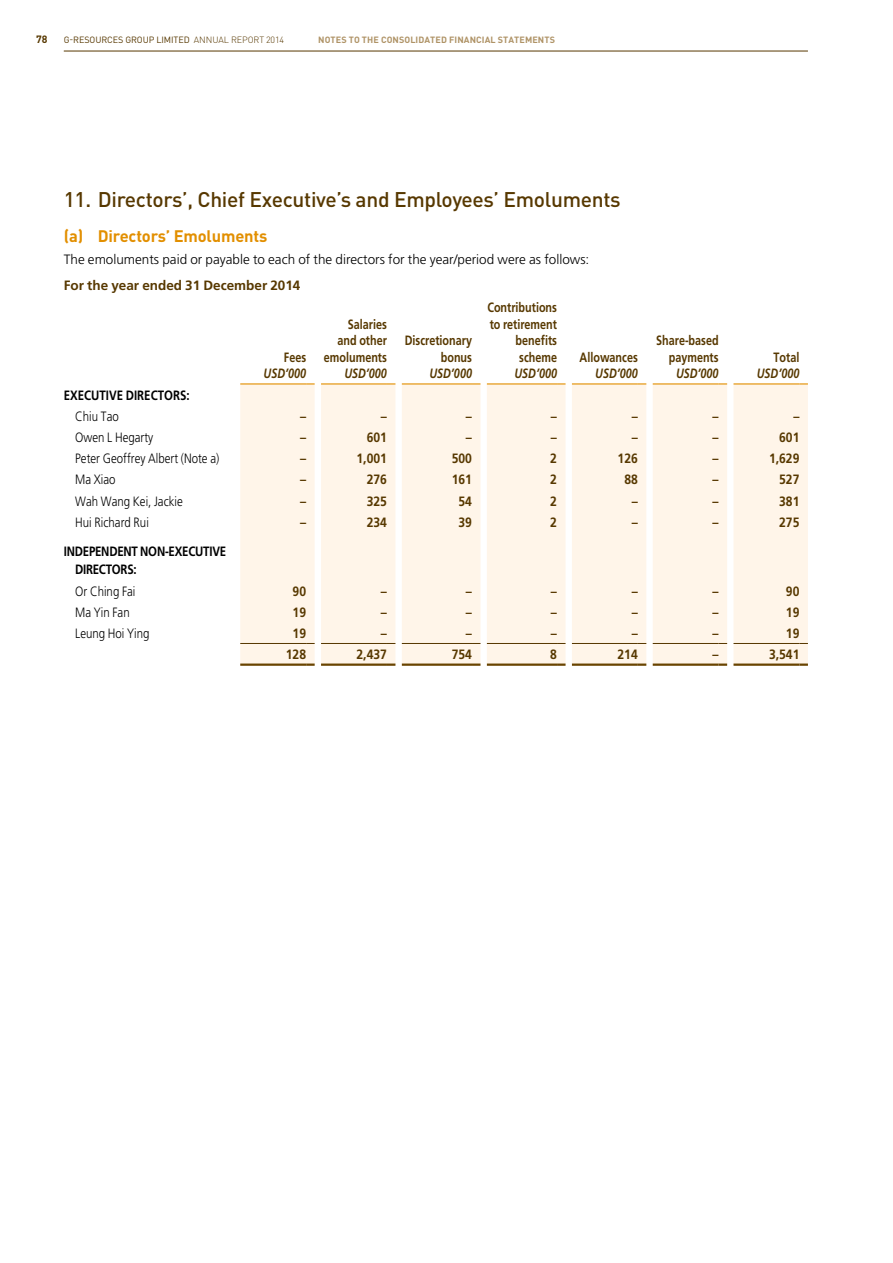
<style>
.page{position:relative;width:893px;height:1263px;background:#fff}
.page>*{position:absolute;margin:0;border:0;box-sizing:border-box;transform-origin:0 0}
.t1{font:500 21px "DIN Pro";letter-spacing:-.015em;color:#573800}
.t2{font:700 16.5px "DIN Pro";letter-spacing:-.01em;color:#e28f00}
.t3{font:700 13.5px "Frutiger";color:#573800;scale:.9 1}
.t4{font:700 13.5px/16.5px "Frutiger";color:#573800;text-align:right;scale:.8 1}
.t5{font:300 13.5px "Frutiger";color:#000;scale:.85 1}
.t6{font:300 13.5px "Frutiger";color:#000}
.t7{font:italic 700 13.5px "Frutiger";color:#573800;scale:.8 1}
.t8{font:700 13.5px/18px "Frutiger";letter-spacing:-.02em;color:#000;scale:.85 1}
.t9{font:700 13.5px "Frutiger";color:#573800}
.t10{font:700 13.5px "Frutiger";color:#000;scale:.85 1}
.t11{font:700 10.5px "DIN Pro";color:#573800}
.t12{font:700 9px "DIN Pro";letter-spacing:.01em;color:#af9366}
.t13{font:9px "DIN Pro";letter-spacing:-.01em;color:#573800}
.s1{font-weight:300}
</style>
<div class="page">
<hr style="left:64px;top:51px;width:744px;height:1px;background:#573800">
<svg style="left:240px;top:384px;width:568px;height:281px;background:#fef5ea"></svg>
<hr style="left:240px;top:383px;width:66px;height:1px;background:#e28f00">
<hr style="left:321px;top:383px;width:66px;height:1px;background:#e28f00">
<hr style="left:402px;top:383px;width:70px;height:1px;background:#e28f00">
<hr style="left:487px;top:383px;width:70px;height:1px;background:#e28f00">
<hr style="left:572px;top:383px;width:66px;height:1px;background:#e28f00">
<hr style="left:653px;top:383px;width:66px;height:1px;background:#e28f00">
<hr style="left:733px;top:383px;width:66px;height:1px;background:#e28f00">
<hr style="left:240px;top:663px;width:66px;height:3px;background:#694400">
<svg style="left:306px;top:663px;width:9px;height:3px"></svg>
<hr style="left:321px;top:663px;width:66px;height:3px;background:#694400">
<svg style="left:387px;top:663px;width:8px;height:3px"></svg>
<hr style="left:402px;top:663px;width:70px;height:3px;background:#694400">
<svg style="left:472px;top:663px;width:8px;height:3px"></svg>
<hr style="left:487px;top:663px;width:70px;height:3px;background:#694400">
<svg style="left:557px;top:663px;width:9px;height:3px"></svg>
<hr style="left:572px;top:663px;width:66px;height:3px;background:#694400">
<svg style="left:638px;top:663px;width:8px;height:3px"></svg>
<hr style="left:653px;top:663px;width:66px;height:3px;background:#694400">
<svg style="left:719px;top:663px;width:8px;height:3px"></svg>
<hr style="left:733px;top:663px;width:66px;height:3px;background:#694400">
<svg style="left:799px;top:663px;width:9px;height:3px"></svg>
<hr style="left:240px;top:643px;width:66px;height:1px;background:#573800">
<hr style="left:321px;top:643px;width:66px;height:1px;background:#573800">
<hr style="left:402px;top:643px;width:70px;height:1px;background:#573800">
<hr style="left:487px;top:643px;width:70px;height:1px;background:#573800">
<hr style="left:572px;top:643px;width:66px;height:1px;background:#573800">
<hr style="left:653px;top:643px;width:66px;height:1px;background:#573800">
<hr style="left:733px;top:643px;width:66px;height:1px;background:#573800">
<p class="t11" style="left:36px;top:32px;width:13px">78</p>
<p class="t13" style="left:64px;top:33px;width:222px">G-RESOURCES GROUP LIMITED <span class="s1">ANNUAL REPORT 2014</span></p>
<p class="t12" style="left:318px;top:33px;width:238px">NOTES TO THE CONSOLIDATED FINANCIAL STATEMENTS</p>
<h1 class="t1" style="left:64px;top:186px;width:558px">11. Directors’, Chief Executive’s and Employees’ Emoluments</h1>
<p class="t2" style="left:64px;top:225px;width:205px">(a) Directors’ Emoluments</p>
<p class="t6" style="left:64px;top:252px;width:527px">The emoluments paid or payable to each of the directors for the year/period were as follows:</p>
<p class="t9" style="left:64px;top:278px;width:238px">For the year ended 31 December 2014</p>
<p class="t4" style="left:284px;top:349px;width:29px">Fees</p>
<p class="t7" style="left:264px;top:366px;width:55px">USD’000</p>
<p class="t4" style="left:324px;top:316px;width:80px">Salaries<br>and other emoluments</p>
<p class="t7" style="left:344px;top:366px;width:55px">USD’000</p>
<p class="t4" style="left:405px;top:333px;width:86px">Discretionary bonus</p>
<p class="t7" style="left:429px;top:366px;width:55px">USD’000</p>
<p class="t4" style="left:487px;top:300px;width:88px">Contributions to retirement benefits scheme</p>
<p class="t7" style="left:514px;top:366px;width:55px">USD’000</p>
<p class="t4" style="left:580px;top:349px;width:74px">Allowances</p>
<p class="t7" style="left:595px;top:366px;width:55px">USD’000</p>
<p class="t4" style="left:656px;top:333px;width:80px">Share-based payments</p>
<p class="t7" style="left:676px;top:366px;width:55px">USD’000</p>
<p class="t4" style="left:774px;top:349px;width:34px">Total</p>
<p class="t7" style="left:757px;top:366px;width:55px">USD’000</p>
<p class="t10" style="left:64px;top:387px;width:149px">EXECUTIVE DIRECTORS:</p>
<p class="t5" style="left:75px;top:408px;width:53px">Chiu Tao</p>
<p class="t3" style="left:300px;top:408px;width:8px">–</p>
<p class="t3" style="left:381px;top:408px;width:8px">–</p>
<p class="t3" style="left:466px;top:408px;width:8px">–</p>
<p class="t3" style="left:551px;top:408px;width:8px">–</p>
<p class="t3" style="left:632px;top:408px;width:8px">–</p>
<p class="t3" style="left:712px;top:408px;width:8px">–</p>
<p class="t3" style="left:793px;top:408px;width:8px">–</p>
<p class="t5" style="left:75px;top:430px;width:93px">Owen L Hegarty</p>
<p class="t3" style="left:300px;top:429px;width:8px">–</p>
<p class="t3" style="left:367px;top:429px;width:24px">601</p>
<p class="t3" style="left:466px;top:429px;width:8px">–</p>
<p class="t3" style="left:551px;top:429px;width:8px">–</p>
<p class="t3" style="left:632px;top:429px;width:8px">–</p>
<p class="t3" style="left:712px;top:429px;width:8px">–</p>
<p class="t3" style="left:779px;top:429px;width:24px">601</p>
<p class="t5" style="left:75px;top:451px;width:171px">Peter Geoffrey Albert (Note a)</p>
<p class="t3" style="left:300px;top:450px;width:8px">–</p>
<p class="t3" style="left:357px;top:450px;width:35px">1,001</p>
<p class="t3" style="left:452px;top:450px;width:24px">500</p>
<p class="t3" style="left:550px;top:450px;width:9px">2</p>
<p class="t3" style="left:618px;top:450px;width:24px">126</p>
<p class="t3" style="left:712px;top:450px;width:8px">–</p>
<p class="t3" style="left:769px;top:450px;width:35px">1,629</p>
<p class="t5" style="left:75px;top:472px;width:49px">Ma Xiao</p>
<p class="t3" style="left:300px;top:472px;width:8px">–</p>
<p class="t3" style="left:367px;top:472px;width:24px">276</p>
<p class="t3" style="left:452px;top:472px;width:24px">161</p>
<p class="t3" style="left:550px;top:472px;width:9px">2</p>
<p class="t3" style="left:624px;top:472px;width:17px">88</p>
<p class="t3" style="left:712px;top:472px;width:8px">–</p>
<p class="t3" style="left:779px;top:472px;width:24px">527</p>
<p class="t5" style="left:75px;top:493px;width:128px">Wah Wang Kei, Jackie</p>
<p class="t3" style="left:300px;top:493px;width:8px">–</p>
<p class="t3" style="left:367px;top:493px;width:24px">325</p>
<p class="t3" style="left:458px;top:493px;width:17px">54</p>
<p class="t3" style="left:550px;top:493px;width:9px">2</p>
<p class="t3" style="left:632px;top:493px;width:8px">–</p>
<p class="t3" style="left:712px;top:493px;width:8px">–</p>
<p class="t3" style="left:779px;top:493px;width:24px">381</p>
<p class="t5" style="left:75px;top:514px;width:88px">Hui Richard Rui</p>
<p class="t3" style="left:300px;top:514px;width:8px">–</p>
<p class="t3" style="left:367px;top:514px;width:24px">234</p>
<p class="t3" style="left:458px;top:514px;width:17px">39</p>
<p class="t3" style="left:550px;top:514px;width:9px">2</p>
<p class="t3" style="left:632px;top:514px;width:8px">–</p>
<p class="t3" style="left:712px;top:514px;width:8px">–</p>
<p class="t3" style="left:779px;top:514px;width:24px">275</p>
<p class="t8" style="left:75px;top:543px;width:179px;text-indent:-11px">INDEPENDENT NON-EXECUTIVE<br>DIRECTORS:</p>
<p class="t5" style="left:75px;top:583px;width:72px">Or Ching Fai</p>
<p class="t3" style="left:293px;top:583px;width:17px">90</p>
<p class="t3" style="left:381px;top:583px;width:8px">–</p>
<p class="t3" style="left:466px;top:583px;width:8px">–</p>
<p class="t3" style="left:551px;top:583px;width:8px">–</p>
<p class="t3" style="left:632px;top:583px;width:8px">–</p>
<p class="t3" style="left:712px;top:583px;width:8px">–</p>
<p class="t3" style="left:786px;top:583px;width:17px">90</p>
<p class="t5" style="left:75px;top:604px;width:66px">Ma Yin Fan</p>
<p class="t3" style="left:293px;top:604px;width:17px">19</p>
<p class="t3" style="left:381px;top:604px;width:8px">–</p>
<p class="t3" style="left:466px;top:604px;width:8px">–</p>
<p class="t3" style="left:551px;top:604px;width:8px">–</p>
<p class="t3" style="left:632px;top:604px;width:8px">–</p>
<p class="t3" style="left:712px;top:604px;width:8px">–</p>
<p class="t3" style="left:786px;top:604px;width:17px">19</p>
<p class="t5" style="left:75px;top:626px;width:89px">Leung Hoi Ying</p>
<p class="t3" style="left:293px;top:625px;width:17px">19</p>
<p class="t3" style="left:381px;top:625px;width:8px">–</p>
<p class="t3" style="left:466px;top:625px;width:8px">–</p>
<p class="t3" style="left:551px;top:625px;width:8px">–</p>
<p class="t3" style="left:632px;top:625px;width:8px">–</p>
<p class="t3" style="left:712px;top:625px;width:8px">–</p>
<p class="t3" style="left:786px;top:625px;width:17px">19</p>
<p class="t3" style="left:286px;top:646px;width:24px">128</p>
<p class="t3" style="left:357px;top:646px;width:35px">2,437</p>
<p class="t3" style="left:452px;top:646px;width:24px">754</p>
<p class="t3" style="left:550px;top:646px;width:9px">8</p>
<p class="t3" style="left:618px;top:646px;width:24px">214</p>
<p class="t3" style="left:712px;top:646px;width:8px">–</p>
<p class="t3" style="left:769px;top:646px;width:35px">3,541</p>
</div>
